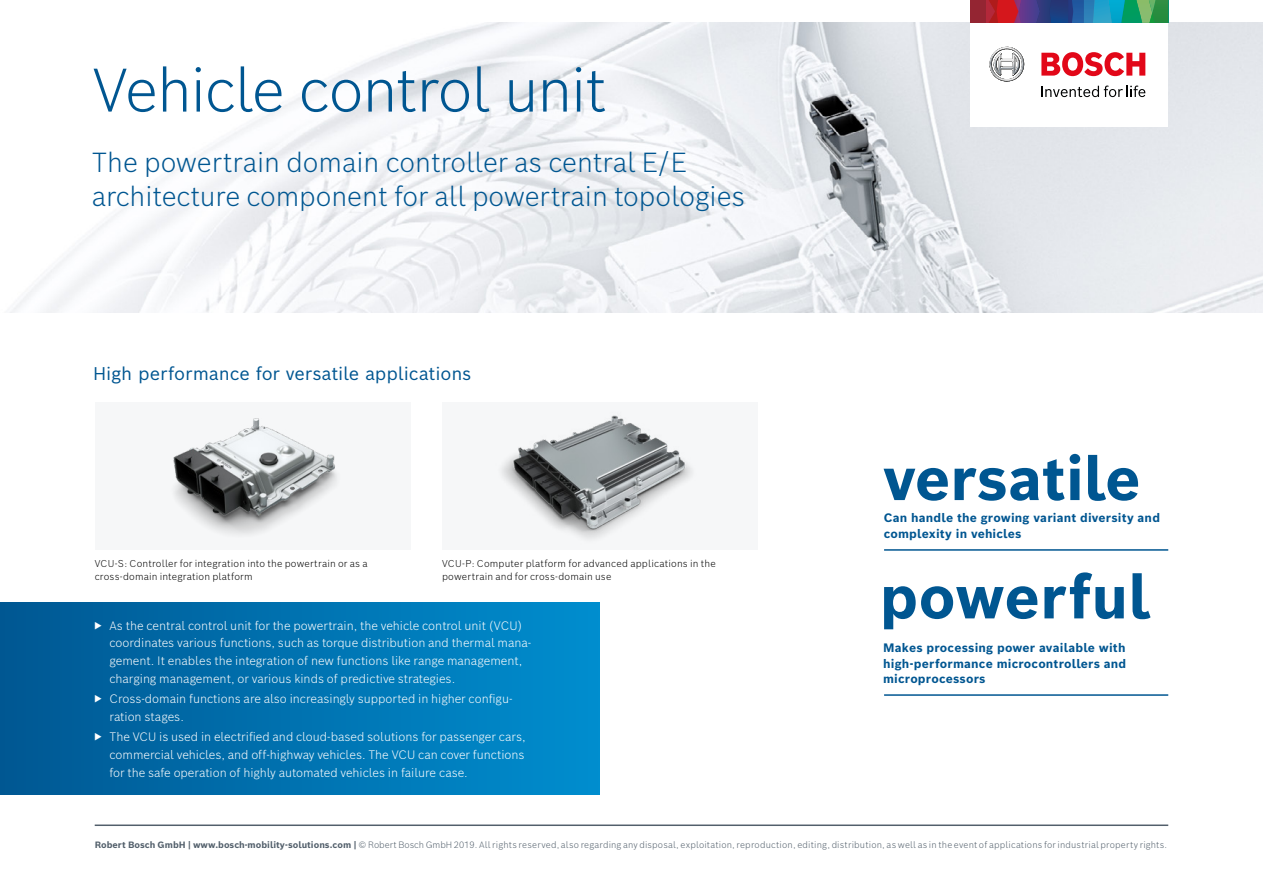
<style>
.page{position:relative;width:1263px;height:893px;background:#fff}
.page>*{position:absolute;margin:0;border:0;box-sizing:border-box;transform-origin:0 0}
.t1{font:300 60px "Bosch Sans";letter-spacing:-.025em;color:#005691}
.t2{font:700 60px/118.4px "Bosch Sans";letter-spacing:-.005em;color:#005691}
.t3{font:300 27px/34.5px "Bosch Sans";color:#005691}
.t4{font:18px "Bosch Sans";letter-spacing:-.005em;color:#005691}
.t5{font:300 12px/17.9px "Bosch Sans";color:#fff}
.t6{font:700 12px/15.8px "Bosch Sans";letter-spacing:.015em;color:#005691}
.t7{font:300 9.75px/13.4px "Bosch Sans";letter-spacing:.02em;color:#000}
.t8{font:300 9px "Bosch Sans";letter-spacing:.02em;color:#525f6b}
.s1{font-weight:700}
</style>
<div class="page">
<img style="left:10px;top:23px;width:1253px;height:290px">
<div style="left:442px;top:402px;width:316px;height:147px;background:#f6f7f8"></div>
<div style="left:0;top:603px;width:600px;height:192px;background:linear-gradient(to right,#005792,#008ece)"></div>
<img style="left:502px;top:415px;width:190px;height:124px">
<div style="left:95px;top:402px;width:315px;height:147px;background:#f6f7f8"></div>
<img style="left:173px;top:418px;width:164px;height:116px">
<hr style="left:95px;top:824px;width:1073px;height:2px;background:#525f6b">
<hr style="left:884px;top:549px;width:284px;height:2px;background:#005691">
<hr style="left:884px;top:694px;width:284px;height:2px;background:#005691">
<div style="left:970px;top:0;width:198px;height:127px;background:#fff"></div>
<div style="left:970px;top:0;width:16px;height:23px;background:#942532"></div>
<svg style="left:986px;top:0;width:182px;height:23px;background:#486578"></svg>
<svg style="left:989px;top:47px;width:35px;height:35px"></svg>
<svg style="left:1041px;top:86px;width:104px;height:11px"></svg>
<svg style="left:1041px;top:52px;width:104px;height:24px"></svg>
<svg style="left:95px;top:621px;width:7px;height:8px"></svg>
<svg style="left:95px;top:695px;width:7px;height:8px"></svg>
<svg style="left:95px;top:733px;width:7px;height:8px"></svg>
<h1 class="t1" style="left:93px;top:50px;width:516px">Vehicle control unit</h1>
<h2 class="t3" style="left:92px;top:144px;width:655px">The powertrain domain controller as central E/E architecture component for all powertrain topologies</h2>
<h3 class="t4" style="left:93px;top:361px;width:380px">High performance for versatile applications</h3>
<p class="t7" style="left:95px;top:556px;width:274px">VCU-S: Controller for integration into the powertrain or as a cross-domain integration platform</p>
<p class="t7" style="left:442px;top:556px;width:275px">VCU-P: Computer platform for advanced applications in the powertrain and for cross-domain use</p>
<p class="t5" style="left:109px;top:616px;width:423px">As the central control unit for the powertrain, the vehicle control unit (VCU) coordinates various functions, such as torque distribution and thermal mana&shy;gement. It enables the integration of new functions like range management, charging management, or various kinds of predictive strategies.</p>
<p class="t5" style="left:109px;top:689px;width:404px">Cross-domain functions are also increasingly supported in higher configu&shy;ration stages.</p>
<p class="t5" style="left:109px;top:727px;width:418px;text-align:justify">The VCU is used in electrified and cloud-based solutions for passenger cars, commercial vehicles, and off-highway vehicles. The VCU can cover functions for the safe operation of highly automated vehicles in failure case.</p>
<h1 class="t2" style="left:879px;top:418px;width:272px">versatile powerful</h1>
<p class="t6" style="left:883px;top:639px;width:245px;text-align:justify">Makes processing power available with high-performance microcontrollers and microprocessors</p>
<p class="t6" style="left:884px;top:510px;width:278px">Can handle the growing variant diversity and complexity in vehicles</p>
<p class="t8" style="left:95px;top:839px;width:1074px"><span class="s1">Robert Bosch GmbH | www.bosch-mobility-solutions.com |</span> © Robert Bosch GmbH 2019. All rights reserved, also regarding any disposal, exploitation, reproduction, editing, distribution, as well as in the event of applications for industrial property rights.</p>
</div>
